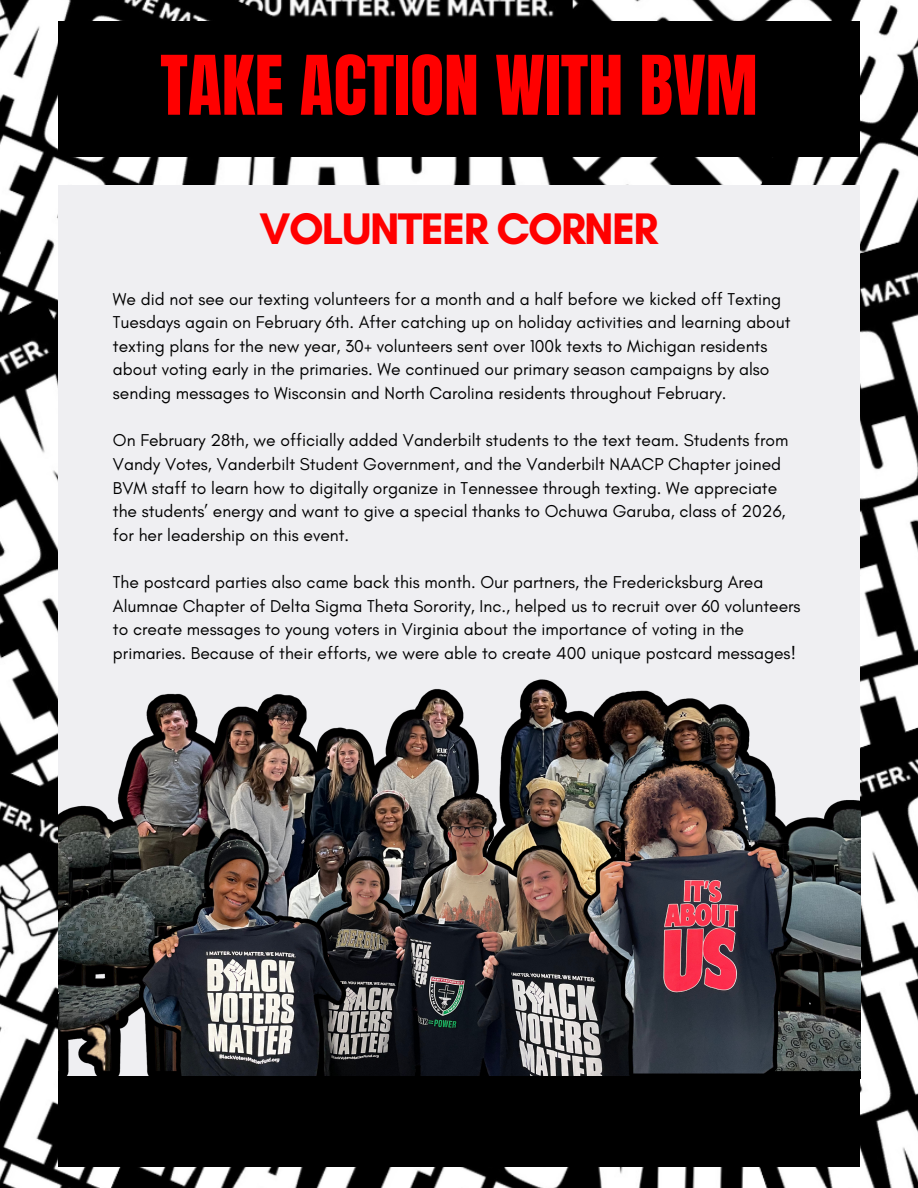
<style>
.page{position:relative;width:918px;height:1188px;background:#fff}
.page>*{position:absolute;margin:0;border:0;box-sizing:border-box;transform-origin:0 0}
.t1{font:69.75px "Anton";color:#f00}
.t2{font:700 45px "Glacial Indifference";letter-spacing:-.035em;color:#f00}
.t3{font:17.4px/23.7px "Glacial Indifference";color:#000}
</style>
<div class="page">
<img style="left:0;top:0;width:918px;height:1188px">
<div style="left:58px;top:21px;width:802px;height:135px;background:#000"></div>
<div style="left:58px;top:1059px;width:802px;height:108px;background:#000"></div>
<div style="left:58px;top:185px;width:802px;height:890px;background:#efeff2"></div>
<img style="left:58px;top:679px;width:802px;height:397px">
<img style="left:260px;top:751px;width:304px;height:325px">
<img style="left:73px;top:755px;width:341px;height:321px">
<img style="left:564px;top:746px;width:262px;height:330px">
<p class="t1" style="left:160px;top:35px;width:599px">TAKE ACTION WITH BVM</p>
<p class="t2" style="left:260px;top:201px;width:400px">VOLUNTEER CORNER</p>
<p class="t3" style="left:113px;top:287px;width:679px">We did not see our texting volunteers for a month and a half before we kicked off Texting Tuesdays again on February 6th. After catching up on holiday activities and learning about texting plans for the new year, 30+ volunteers sent over 100k texts to Michigan residents about voting early in the primaries. We continued our primary season campaigns by also sending messages to Wisconsin and North Carolina residents throughout February.</p>
<p class="t3" style="left:113px;top:428px;width:677px">On February 28th, we officially added Vanderbilt students to the text team. Students from Vandy Votes, Vanderbilt Student Government, and the Vanderbilt NAACP Chapter joined BVM staff to learn how to digitally organize in Tennessee through texting. We appreciate the students’ energy and want to give a special thanks to Ochuwa Garuba, class of 2026, for her leadership on this event.</p>
<p class="t3" style="left:113px;top:570px;width:689px">The postcard parties also came back this month. Our partners, the Fredericksburg Area Alumnae Chapter of Delta Sigma Theta Sorority, Inc., helped us to recruit over 60 volunteers to create messages to young voters in Virginia about the importance of voting in the primaries. Because of their efforts, we were able to create 400 unique postcard messages!</p>
</div>
